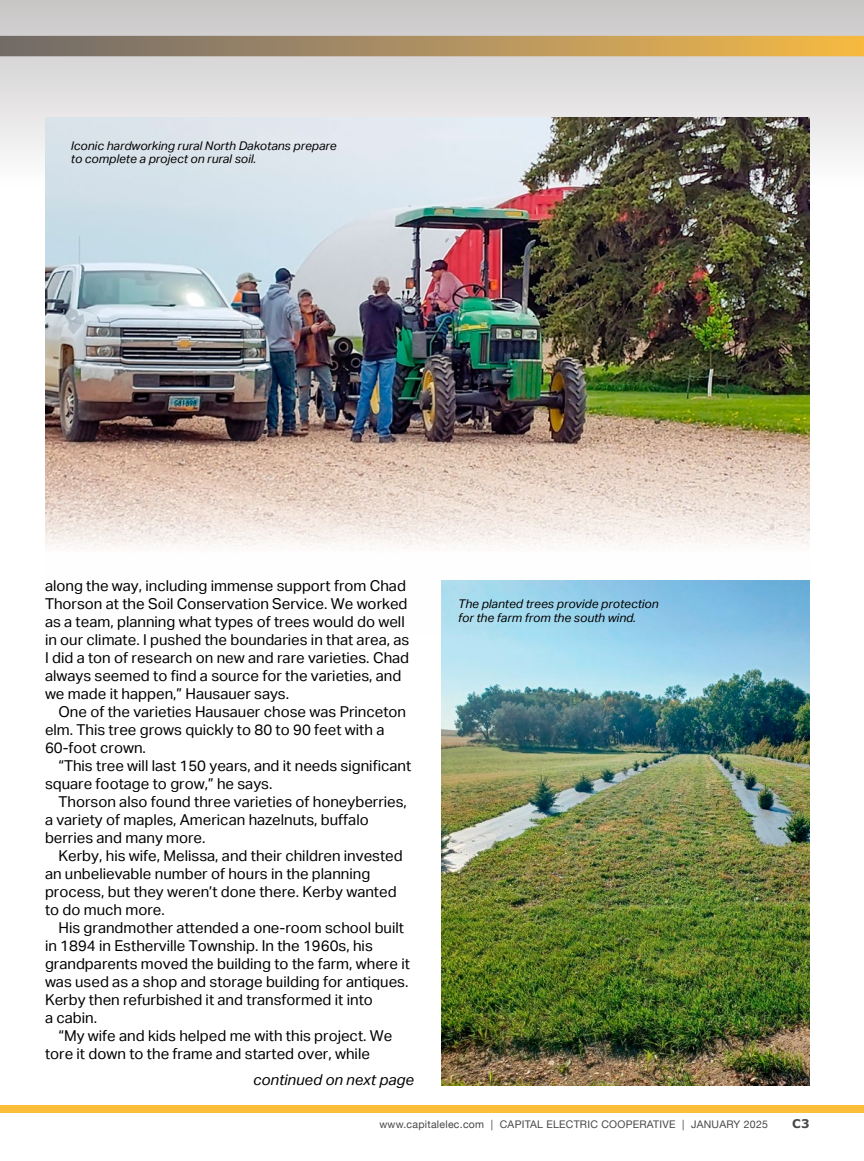
<style>
.page{position:relative;width:864px;height:1161px;background:#fff}
.page>*{position:absolute;margin:0;border:0;box-sizing:border-box;transform-origin:0 0}
.t1{font:15px/18px "Aktiv Grotesk";color:#000}
.t2{font:italic 15px "Aktiv Grotesk";color:#000}
.t3{font:italic 12px/13.5px "Aktiv Grotesk";color:#000}
.t4{font:700 12px "Verdana";color:#474747}
.t5{font:10.5px "Helvetica Neue";letter-spacing:.025em;color:#474747}
</style>
<div class="page">
<div style="left:0;top:0;width:864px;height:155px;background:#cbcac9"></div>
<img style="left:45px;top:142px;width:765px;height:408px">
<img style="left:441px;top:580px;width:369px;height:505px">
<div style="left:0;top:1105px;width:864px;height:8px;background:#fcbd38"></div>
<svg style="left:0;top:25px;width:864px;height:117px;background:#cec8bf"></svg>
<p class="t3" style="left:71px;top:139px;width:267px">Iconic hardworking rural North Dakotans prepare to complete a project on rural soil.</p>
<p class="t1" style="left:45px;top:577px;width:366px">along the way, including immense support from Chad Thorson at the Soil Conservation Service. We worked as a team, planning what types of trees would do well in our climate. I pushed the boundaries in that area, as I did a ton of research on new and rare varieties. Chad always seemed to find a source for the varieties, and we made it happen,” Hausauer says.</p>
<p class="t1" style="left:45px;top:703px;width:363px;text-indent:14px">One of the varieties Hausauer chose was Princeton elm. This tree grows quickly to 80 to 90 feet with a<br>60-foot crown.</p>
<p class="t1" style="left:45px;top:757px;width:368px;text-indent:14px">“This tree will last 150 years, and it needs significant square footage to grow,” he says.</p>
<p class="t1" style="left:45px;top:793px;width:363px;text-indent:14px">Thorson also found three varieties of honeyberries, a variety of maples, American hazelnuts, buffalo berries and many more.</p>
<p class="t1" style="left:45px;top:847px;width:359px;text-indent:14px">Kerby, his wife, Melissa, and their children invested an unbelievable number of hours in the planning process, but they weren’t done there. Kerby wanted to do much more.</p>
<p class="t1" style="left:45px;top:919px;width:366px;text-indent:14px">His grandmother attended a one-room school built in 1894 in Estherville Township. In the 1960s, his grandparents moved the building to the farm, where it was used as a shop and storage building for antiques.<br>Kerby then refurbished it and transformed it into<br>a cabin.</p>
<p class="t1" style="left:45px;top:1027px;width:349px;text-indent:14px">“My wife and kids helped me with this project. We tore it down to the frame and started over, while</p>
<p class="t3" style="left:458px;top:598px;width:202px">The planted trees provide protection for the farm from the south wind.</p>
<p class="t2" style="left:253px;top:1071px;width:162px">continued on next page</p>
<p class="t5" style="left:379px;top:1115px;width:390px">www.capitalelec.com | CAPITAL ELECTRIC COOPERATIVE | JANUARY 2025</p>
<p class="t4" style="left:792px;top:1115px;width:19px">C3</p>
</div>
